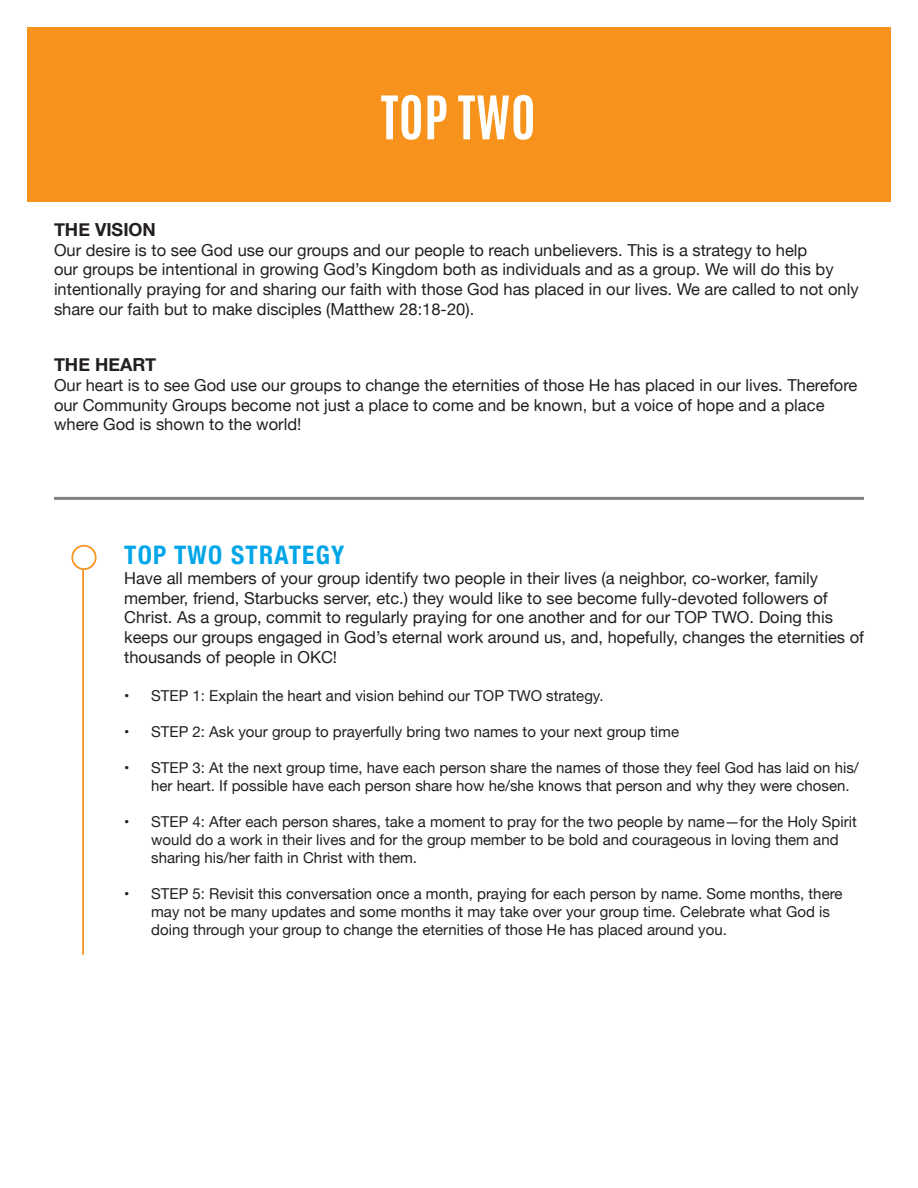
<style>
.page{position:relative;width:918px;height:1188px;background:#fff}
.page>*{position:absolute;margin:0;border:0;box-sizing:border-box;transform-origin:0 0}
.t1{font:700 51px "Antonio";letter-spacing:.01em;color:#fff}
.t2{font:700 condensed 25.5px "Helvetica Neue";letter-spacing:.05em;color:#00a6e8}
.t3{font:700 18px "Helvetica Neue";color:#231f20}
.t4{font:16.5px/19.8px "Helvetica Neue";color:#231f20}
.t5{font:15px/18px "Helvetica Neue";color:#231f20}
</style>
<div class="page">
<div style="left:27px;top:27px;width:864px;height:175px;background:#f7931d"></div>
<hr style="left:54px;top:497px;width:810px;height:3px;background:#808285">
<hr style="left:82px;top:557px;width:2px;height:398px;background:#f7931d">
<div style="left:72px;top:546px;width:24px;height:23px;background:#fff;border-radius:50%"></div>
<div style="left:71px;top:545px;width:26px;height:25px;border:2px solid #f7931d;border-radius:50%"></div>
<h1 class="t1" style="left:381px;top:79px;width:156px">TOP TWO</h1>
<p class="t3" style="left:54px;top:215px;width:103px">THE VISION</p>
<p class="t4" style="left:54px;top:241px;width:806px">Our desire is to see God use our groups and our people to reach unbelievers. This is a strategy to help<br>our groups be intentional in growing God’s Kingdom both as individuals and as a group. We will do this by intentionally praying for and sharing our faith with those God has placed in our lives. We are called to not only share our faith but to make disciples (Matthew 28:18-20).</p>
<p class="t3" style="left:54px;top:350px;width:104px">THE HEART</p>
<p class="t4" style="left:54px;top:376px;width:805px">Our heart is to see God use our groups to change the eternities of those He has placed in our lives. Therefore our Community Groups become not just a place to come and be known, but a voice of hope and a place where God is shown to the world!</p>
<h2 class="t2" style="left:124px;top:534px;width:222px">TOP TWO STRATEGY</h2>
<p class="t4" style="left:124px;top:569px;width:741px">Have all members of your group identify two people in their lives (a neighbor, co-worker, family member, friend, Starbucks server, etc.) they would like to see become fully-devoted followers of Christ. As a group, commit to regularly praying for one another and for our TOP TWO. Doing this keeps our groups engaged in God’s eternal work around us, and, hopefully, changes the eternities of thousands of people in OKC!</p>
<p class="t5" style="left:124px;top:687px;width:481px">• STEP 1: Explain the heart and vision behind our TOP TWO strategy.</p>
<p class="t5" style="left:124px;top:723px;width:556px">• STEP 2: Ask your group to prayerfully bring two names to your next group time</p>
<p class="t5" style="left:151px;top:759px;width:709px;text-indent:-27px">• STEP 3: At the next group time, have each person share the names of those they feel God has laid on his/ her heart. If possible have each person share how he/she knows that person and why they were chosen.</p>
<p class="t5" style="left:151px;top:813px;width:707px;text-indent:-27px">• STEP 4: After each person shares, take a moment to pray for the two people by name—for the Holy Spirit would do a work in their lives and for the group member to be bold and courageous in loving them and sharing his/her faith in Christ with them.</p>
<p class="t5" style="left:151px;top:885px;width:693px;text-indent:-27px">• STEP 5: Revisit this conversation once a month, praying for each person by name. Some months, there may not be many updates and some months it may take over your group time. Celebrate what God is doing through your group to change the eternities of those He has placed around you.</p>
</div>
